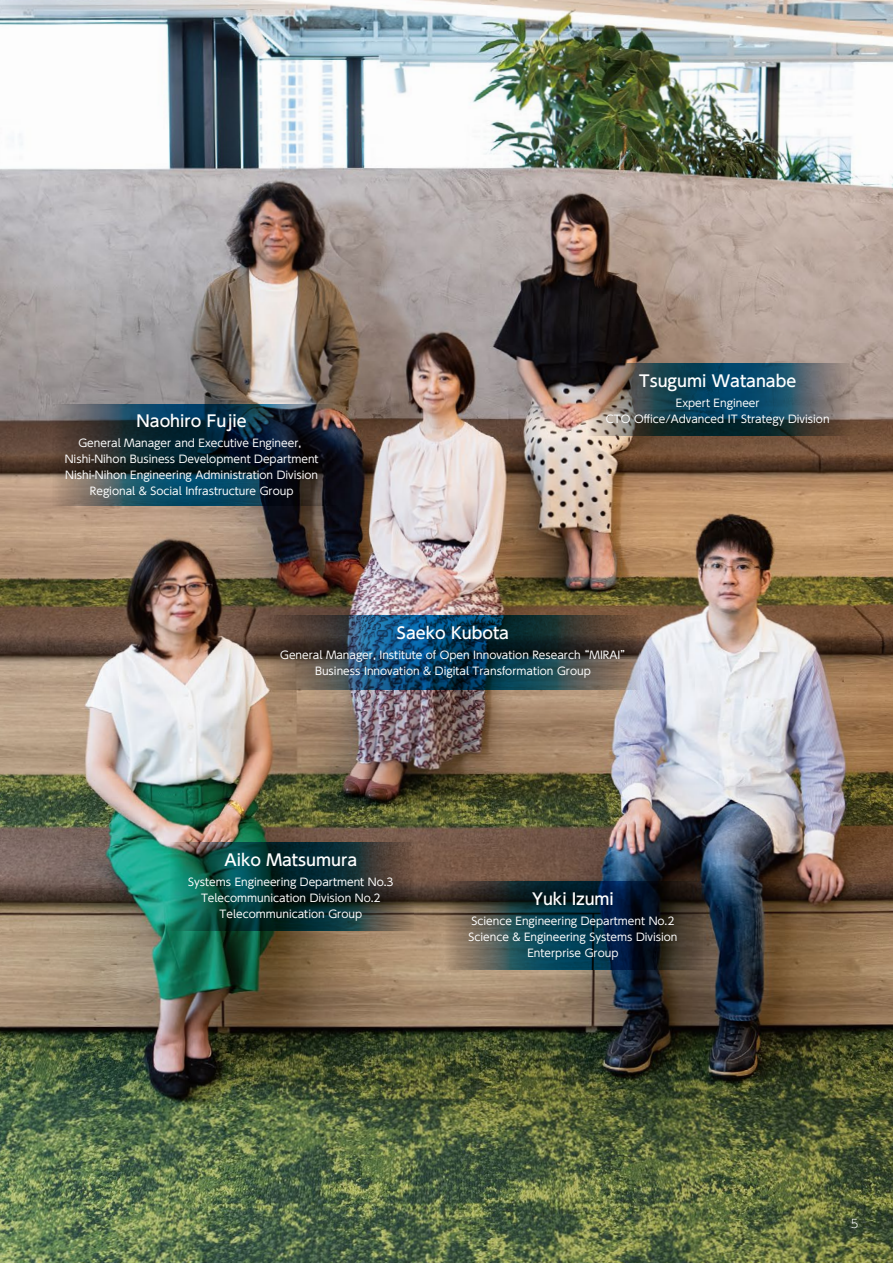
<style>
.page{position:relative;width:893px;height:1263px;background:#fff}
.page>*{position:absolute;margin:0;border:0;box-sizing:border-box;transform-origin:0 0}
.t1{font:500 15.9px "UD Shin Go Pro";color:#fff}
.t2{font:300 11.7px "UD Shin Go Pro";color:#fff}
.t3{font:10.65px/15.9px "UD Shin Go Pro";color:#fff;text-align:center}
</style>
<div class="page">
<img style="left:0;top:0;width:893px;height:1263px">
<img style="left:267px;top:616px;width:372px;height:73px">
<svg style="left:169px;top:842px;width:244px;height:89px;background:#18403b"></svg>
<svg style="left:51px;top:405px;width:282px;height:101px;background:#1f333e"></svg>
<img style="left:586px;top:363px;width:263px;height:73px">
<svg style="left:443px;top:882px;width:260px;height:88px;background:#25373d"></svg>
<h1 class="t1" style="left:137px;top:408px;width:112px">Naohiro Fujie</h1>
<p class="t3" style="left:65px;top:434px;width:255px">General Manager and Executive Engineer, Nishi-Nihon Business Development Department Nishi-Nihon Engineering Administration Division Regional &amp; Social Infrastructure Group</p>
<h1 class="t1" style="left:639px;top:368px;width:158px">Tsugumi Watanabe</h1>
<p class="t3" style="left:606px;top:394px;width:225px">Expert Engineer<br>CTO Office/Advanced IT Strategy Division</p>
<h1 class="t1" style="left:397px;top:620px;width:114px">Saeko Kubota</h1>
<p class="t3" style="left:280px;top:646px;width:352px">General Manager, Institute of Open Innovation Research “MIRAI”<br>Business Innovation &amp; Digital Transformation Group</p>
<h1 class="t1" style="left:225px;top:847px;width:134px">Aiko Matsumura</h1>
<p class="t3" style="left:188px;top:873px;width:207px">Systems Engineering Department No.3<br>Telecommunication Division No.2<br>Telecommunication Group</p>
<h1 class="t1" style="left:532px;top:886px;width:83px">Yuki Izumi</h1>
<p class="t3" style="left:468px;top:912px;width:211px">Science Engineering Department No.2<br>Science &amp; Engineering Systems Division<br>Enterprise Group</p>
<p class="t2" style="left:851px;top:1213px;width:9px">5</p>
</div>
